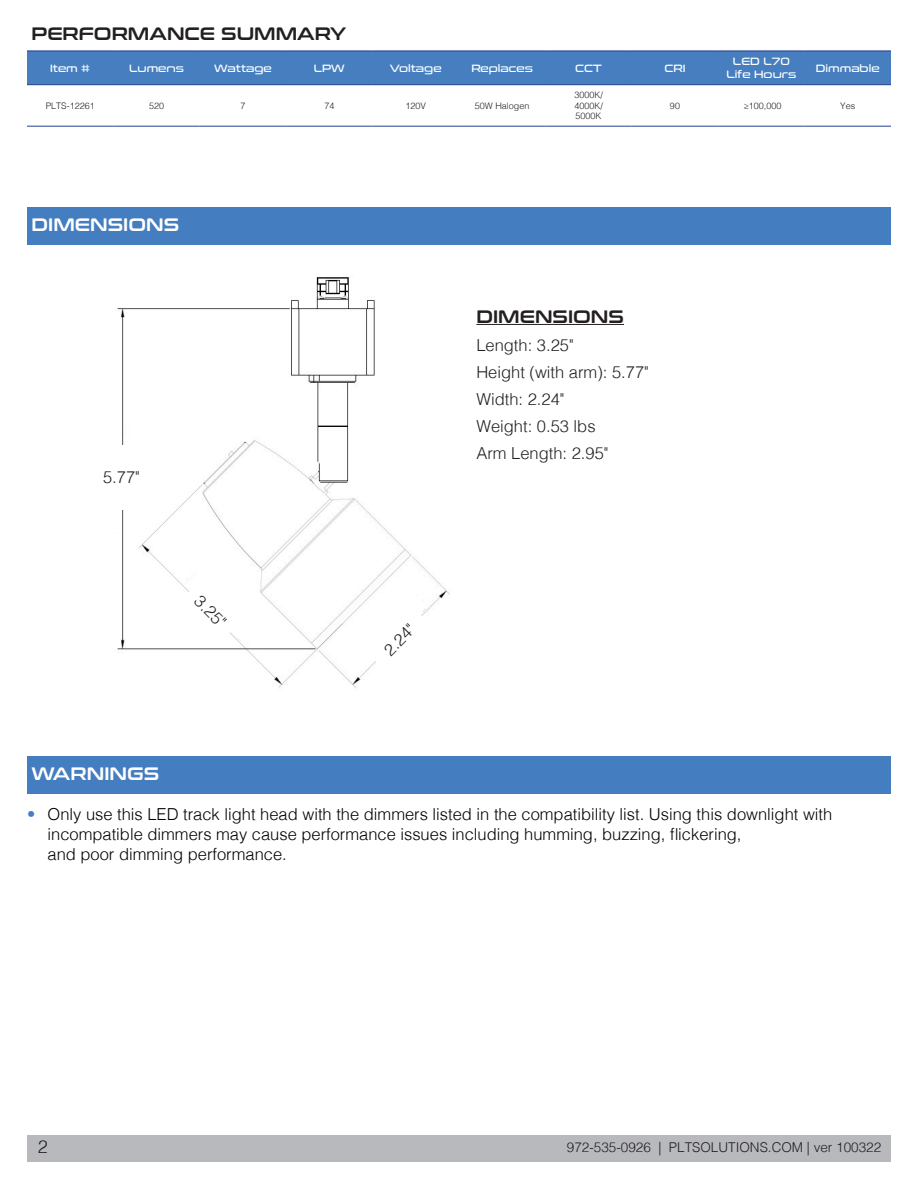
<style>
.page{position:relative;width:918px;height:1188px;background:#fff}
.page>*{position:absolute;margin:0;border:0;box-sizing:border-box;transform-origin:0 0}
.t1{font:18px "Conthrax Sb";color:#231f20}
.t2{font:18px "Conthrax Sb";color:#fff}
.t3{font:300 18px "Helvetica";color:#231f20}
.t4{font:300 16.5px/19.8px "Helvetica";color:#000}
.PLT_Body{font:300 16.5px "Helvetica";color:#231f20}
.t5{font:300 13.5px "Helvetica";color:#231f20}
.t6{font:10.5px/12.6px "Conthrax Rg";color:#fff;text-align:center}
.Paragraph_Style_1{font:300 9px "Helvetica";color:#231f20}
.s1{color:#447dc0}
</style>
<div class="page">
<div style="left:27px;top:1135px;width:864px;height:27px;background:#b8b9bc"></div>
<img style="left:117px;top:277px;width:333px;height:411px">
<div style="left:27px;top:207px;width:864px;height:37px;background:#447dc0"></div>
<div style="left:27px;top:52px;width:864px;height:32px;background:#467ebf"></div>
<hr style="left:27px;top:126px;width:86px;height:1px;background:#253f8e">
<hr style="left:113px;top:126px;width:87px;height:1px;background:#253f8e">
<hr style="left:200px;top:126px;width:86px;height:1px;background:#253f8e">
<hr style="left:286px;top:126px;width:87px;height:1px;background:#253f8e">
<hr style="left:373px;top:126px;width:86px;height:1px;background:#253f8e">
<hr style="left:459px;top:126px;width:86px;height:1px;background:#253f8e">
<hr style="left:545px;top:126px;width:87px;height:1px;background:#253f8e">
<hr style="left:632px;top:126px;width:86px;height:1px;background:#253f8e">
<hr style="left:718px;top:126px;width:87px;height:1px;background:#253f8e">
<hr style="left:805px;top:126px;width:86px;height:1px;background:#253f8e">
<hr style="left:27px;top:51px;width:86px;height:1px;background:#253f8e">
<hr style="left:113px;top:51px;width:87px;height:1px;background:#253f8e">
<hr style="left:200px;top:51px;width:86px;height:1px;background:#253f8e">
<hr style="left:286px;top:51px;width:87px;height:1px;background:#253f8e">
<hr style="left:373px;top:51px;width:86px;height:1px;background:#253f8e">
<hr style="left:459px;top:51px;width:86px;height:1px;background:#253f8e">
<hr style="left:545px;top:51px;width:87px;height:1px;background:#253f8e">
<hr style="left:632px;top:51px;width:86px;height:1px;background:#253f8e">
<hr style="left:718px;top:51px;width:87px;height:1px;background:#253f8e">
<hr style="left:805px;top:51px;width:86px;height:1px;background:#253f8e">
<hr style="left:27px;top:84px;width:86px;height:1px;background:#253f8e">
<hr style="left:113px;top:84px;width:87px;height:1px;background:#253f8e">
<hr style="left:200px;top:84px;width:86px;height:1px;background:#253f8e">
<hr style="left:286px;top:84px;width:87px;height:1px;background:#253f8e">
<hr style="left:373px;top:84px;width:86px;height:1px;background:#253f8e">
<hr style="left:459px;top:84px;width:86px;height:1px;background:#253f8e">
<hr style="left:545px;top:84px;width:87px;height:1px;background:#253f8e">
<hr style="left:632px;top:84px;width:86px;height:1px;background:#253f8e">
<hr style="left:718px;top:84px;width:87px;height:1px;background:#253f8e">
<hr style="left:805px;top:84px;width:86px;height:1px;background:#253f8e">
<div style="left:27px;top:756px;width:864px;height:37px;background:#447dc0"></div>
<hr style="left:476px;top:324px;width:148px;height:1px;background:#231f20">
<svg style="left:181px;top:567px;width:82px;height:77px"></svg>
<svg style="left:340px;top:580px;width:96px;height:95px"></svg>
<div style="left:70px;top:422px;width:52px;height:110px;background:#fff"></div>
<div style="left:96px;top:445px;width:51px;height:65px;background:#fff"></div>
<p class="t1" style="left:32px;top:20px;width:316px">PERFORMANCE SUMMARY</p>
<p class="t6" style="left:50px;top:61px;width:42px">Item #</p>
<p class="t6" style="left:129px;top:61px;width:56px">Lumens</p>
<p class="t6" style="left:214px;top:61px;width:59px">Wattage</p>
<p class="t6" style="left:314px;top:61px;width:32px">LPW</p>
<p class="t6" style="left:390px;top:61px;width:53px">Voltage</p>
<p class="t6" style="left:471px;top:61px;width:63px">Replaces</p>
<p class="t6" style="left:575px;top:61px;width:28px">CCT</p>
<p class="t6" style="left:664px;top:61px;width:23px">CRI</p>
<p class="t6" style="left:726px;top:55px;width:72px">LED L70<br>Life Hours</p>
<p class="t6" style="left:816px;top:61px;width:65px">Dimmable</p>
<p class="Paragraph_Style_1" style="left:46px;top:98px;width:51px">PLTS-12261</p>
<p class="Paragraph_Style_1" style="left:149px;top:98px;width:17px">520</p>
<p class="Paragraph_Style_1" style="left:240px;top:98px;width:7px">7</p>
<p class="Paragraph_Style_1" style="left:324px;top:98px;width:12px">74</p>
<p class="Paragraph_Style_1" style="left:406px;top:98px;width:22px">120V</p>
<p class="Paragraph_Style_1" style="left:475px;top:98px;width:56px">50W Halogen</p>
<p class="Paragraph_Style_1" style="left:574px;top:87px;width:30px">3000K/</p>
<p class="Paragraph_Style_1" style="left:574px;top:98px;width:30px">4000K/</p>
<p class="Paragraph_Style_1" style="left:576px;top:109px;width:28px">5000K</p>
<p class="Paragraph_Style_1" style="left:670px;top:98px;width:12px">90</p>
<p class="Paragraph_Style_1" style="left:744px;top:98px;width:39px">≥100,000</p>
<p class="Paragraph_Style_1" style="left:840px;top:98px;width:17px">Yes</p>
<p class="t2" style="left:32px;top:211px;width:149px">DIMENSIONS</p>
<p class="PLT_Body" style="left:103px;top:463px;width:38px">5.77"</p>
<p class="PLT_Body" style="left:207px;top:588px;width:38px;rotate:45deg">3.25"</p>
<p class="t1" style="left:476px;top:303px;width:149px">DIMENSIONS</p>
<p class="PLT_Body" style="left:476px;top:331px;width:99px">Length: 3.25"</p>
<p class="PLT_Body" style="left:476px;top:358px;width:174px">Height (with arm): 5.77"</p>
<p class="PLT_Body" style="left:476px;top:385px;width:90px">Width: 2.24"</p>
<p class="PLT_Body" style="left:476px;top:412px;width:121px">Weight: 0.53 lbs</p>
<p class="PLT_Body" style="left:476px;top:439px;width:134px">Arm Length: 2.95"</p>
<p class="PLT_Body" style="left:377px;top:643px;width:38px;rotate:-45deg">2.24"</p>
<p class="t2" style="left:32px;top:759px;width:129px">WARNINGS</p>
<p class="t4" style="left:48px;top:803px;width:786px;text-indent:-20px"><span class="s1">•</span> Only use this LED track light head with the dimmers listed in the compatibility list. Using this downlight with incompatible dimmers may cause performance issues including humming, buzzing, flickering,<br>and poor dimming performance.</p>
<p class="t3" style="left:38px;top:1132px;width:12px">2</p>
<p class="t5" style="left:567px;top:1136px;width:316px">972-535-0926 | PLTSOLUTIONS.COM | ver 100322</p>
</div>
